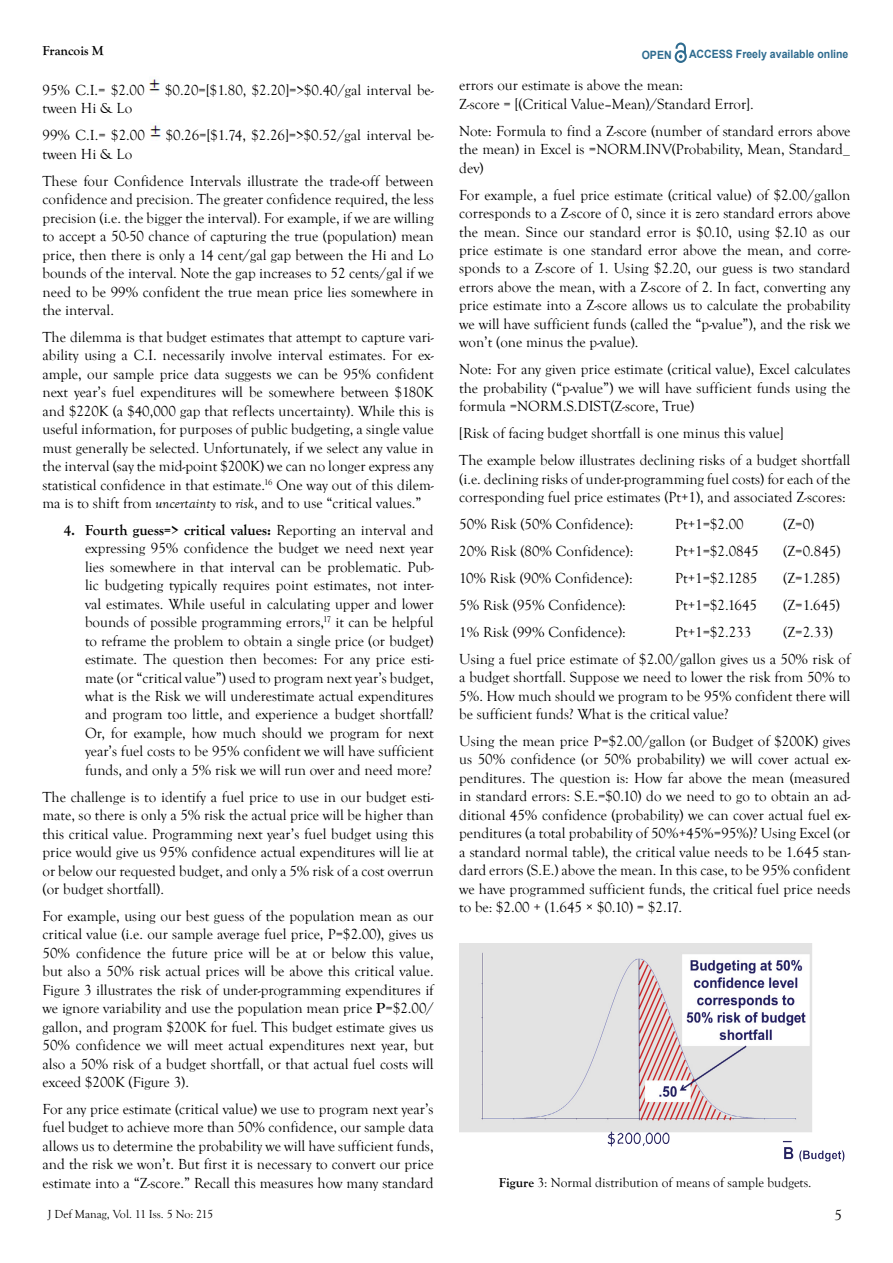
<style>
.page{position:relative;width:893px;height:1263px;background:#fff}
.page>*{position:absolute;margin:0;border:0;box-sizing:border-box;transform-origin:0 0}
.t1{font:15px/18.5px "Goudy Old Style T";color:#000;text-align:justify}
.t2{font:13.5px "Goudy Old Style T";color:#000}
.t3{font:700 13.5px "Goudy Old Style T";color:#000}
.t4{font:12px "Goudy Old Style T";color:#000}
.t5{font:700 11.4px "Arial";color:#2e6b8f;scale:.92 1}
.s1{font-style:italic}
.s2{font-weight:700}
</style>
<div class="page">
<svg style="left:675px;top:43px;width:12px;height:20px"></svg>
<img style="left:150px;top:77px;width:10px;height:14px">
<img style="left:150px;top:123px;width:10px;height:14px">
<img style="left:459px;top:943px;width:386px;height:219px">
<p class="t3" style="left:43px;top:43px;width:63px">Francois M</p>
<p class="t5" style="left:642px;top:47px;width:34px">OPEN</p>
<p class="t5" style="left:689px;top:47px;width:175px">ACCESS Freely available online</p>
<p class="t1" style="left:43px;top:81px;width:103px">95% C.I.= $2.00</p>
<p class="t1" style="left:165px;top:81px;width:270px">$0.20=[$1.80, $2.20]=&gt;$0.40/gal interval be-</p>
<p class="t1" style="left:43px;top:95px;width:104px;line-height:27px">tween Hi &amp; Lo<br>99% C.I.= $2.00</p>
<p class="t1" style="left:166px;top:127px;width:269px">$0.26=[$1.74, $2.26]=&gt;$0.52/gal interval be-</p>
<p class="t1" style="left:43px;top:141px;width:393px;line-height:27px">tween Hi &amp; Lo<br>These four Confidence Intervals illustrate the trade-off between</p>
<p class="t1" style="left:43px;top:190px;width:393px">confidence and precision. The greater confidence required, the less precision (i.e. the bigger the interval). For example, if we are willing to accept a 50-50 chance of capturing the true (population) mean price, then there is only a 14 cent/gal gap between the Hi and Lo bounds of the interval. Note the gap increases to 52 cents/gal if we need to be 99% confident the true mean price lies somewhere in the interval.</p>
<p class="t1" style="left:43px;top:328px;width:393px">The dilemma is that budget estimates that attempt to capture vari&shy;ability using a C.I. necessarily involve interval estimates. For ex&shy;ample, our sample price data suggests we can be 95% confident next year’s fuel expenditures will be somewhere between $180K and $220K (a $40,000 gap that reflects uncertainty). While this is useful information, for purposes of public budgeting, a single value must generally be selected. Unfortunately, if we select any value in the interval (say the mid-point $200K) we can no longer express any statistical confidence in that estimate.<sup>16</sup> One way out of this dilem&shy;ma is to shift from <span class="s1">uncertainty</span> to <span class="s1">risk</span>, and to use “critical values.”</p>
<p class="t1" style="left:85px;top:521px;width:350px;text-indent:-21px"><span class="s2">4. Fourth guess=&gt; critical values:</span> Reporting an interval and expressing 95% confidence the budget we need next year lies somewhere in that interval can be problematic. Pub&shy;lic budgeting typically requires point estimates, not inter&shy;val estimates. While useful in calculating upper and lower bounds of possible programming errors,<sup>17</sup> it can be helpful to reframe the problem to obtain a single price (or budget) estimate. The question then becomes: For any price esti&shy;mate (or “critical value”) used to program next year’s budget, what is the Risk we will underestimate actual expenditures and program too little, and experience a budget shortfall?<br>Or, for example, how much should we program for next year’s fuel costs to be 95% confident we will have sufficient funds, and only a 5% risk we will run over and need more?</p>
<p class="t1" style="left:43px;top:788px;width:393px">The challenge is to identify a fuel price to use in our budget esti&shy;mate, so there is only a 5% risk the actual price will be higher than this critical value. Programming next year’s fuel budget using this price would give us 95% confidence actual expenditures will lie at or below our requested budget, and only a 5% risk of a cost overrun (or budget shortfall).</p>
<p class="t1" style="left:43px;top:907px;width:393px">For example, using our best guess of the population mean as our critical value (i.e. our sample average fuel price, P=$2.00), gives us 50% confidence the future price will be at or below this value, but also a 50% risk actual prices will be above this critical value.<br>Figure 3 illustrates the risk of under-programming expenditures if we ignore variability and use the population mean price <span class="s2">P</span>=$2.00/ gallon, and program $200K for fuel. This budget estimate gives us 50% confidence we will meet actual expenditures next year, but also a 50% risk of a budget shortfall, or that actual fuel costs will exceed $200K (Figure 3).</p>
<p class="t1" style="left:43px;top:1100px;width:393px">For any price estimate (critical value) we use to program next year’s fuel budget to achieve more than 50% confidence, our sample data allows us to determine the probability we will have sufficient funds, and the risk we won’t. But first it is necessary to convert our price estimate into a “Z-score.” Recall this measures how many standard</p>
<p class="t1" style="left:459px;top:77px;width:296px">errors our estimate is above the mean:<br>Z-score = [(Critical Value–Mean)/Standard Error].</p>
<p class="t1" style="left:459px;top:122px;width:393px">Note: Formula to find a Z-score (number of standard errors above the mean) in Excel is =NORM.INV(Probability, Mean, Standard_ dev)</p>
<p class="t1" style="left:459px;top:186px;width:393px">For example, a fuel price estimate (critical value) of $2.00/gallon corresponds to a Z-score of 0, since it is zero standard errors above the mean. Since our standard error is $0.10, using $2.10 as our price estimate is one standard error above the mean, and corre&shy;sponds to a Z-score of 1. Using $2.20, our guess is two standard errors above the mean, with a Z-score of 2. In fact, converting any price estimate into a Z-score allows us to calculate the probability we will have sufficient funds (called the “p-value”), and the risk we won’t (one minus the p-value).</p>
<p class="t1" style="left:459px;top:360px;width:393px">Note: For any given price estimate (critical value), Excel calculates the probability (“p-value”) we will have sufficient funds using the formula =NORM.S.DIST(Z-score, True)</p>
<p class="t1" style="left:459px;top:420px;width:393px;line-height:27px">[Risk of facing budget shortfall is one minus this value]<br>The example below illustrates declining risks of a budget shortfall</p>
<p class="t1" style="left:459px;top:470px;width:393px">(i.e. declining risks of under-programming fuel costs) for each of the corresponding fuel price estimates (Pt+1), and associated Z-scores:</p>
<p class="t1" style="left:459px;top:515px;width:176px">50% Risk (50% Confidence):</p>
<p class="t1" style="left:675px;top:515px;width:70px">Pt+1=$2.00</p>
<p class="t1" style="left:783px;top:515px;width:33px">(Z=0)</p>
<p class="t1" style="left:459px;top:542px;width:176px">20% Risk (80% Confidence):</p>
<p class="t1" style="left:675px;top:542px;width:85px">Pt+1=$2.0845</p>
<p class="t1" style="left:783px;top:542px;width:59px">(Z=0.845)</p>
<p class="t1" style="left:459px;top:569px;width:175px">10% Risk (90% Confidence):</p>
<p class="t1" style="left:675px;top:569px;width:84px">Pt+1=$2.1285</p>
<p class="t1" style="left:783px;top:569px;width:58px">(Z=1.285)</p>
<p class="t1" style="left:459px;top:596px;width:168px">5% Risk (95% Confidence):</p>
<p class="t1" style="left:675px;top:596px;width:83px">Pt+1=$2.1645</p>
<p class="t1" style="left:783px;top:596px;width:58px">(Z=1.645)</p>
<p class="t1" style="left:459px;top:623px;width:168px">1% Risk (99% Confidence):</p>
<p class="t1" style="left:675px;top:623px;width:77px">Pt+1=$2.233</p>
<p class="t1" style="left:459px;top:619px;width:393px;line-height:27px;text-indent:324px">(Z=2.33)<br>Using a fuel price estimate of $2.00/gallon gives us a 50% risk of</p>
<p class="t1" style="left:459px;top:668px;width:393px">a budget shortfall. Suppose we need to lower the risk from 50% to 5%. How much should we program to be 95% confident there will be sufficient funds? What is the critical value?</p>
<p class="t1" style="left:459px;top:732px;width:393px">Using the mean price P=$2.00/gallon (or Budget of $200K) gives us 50% confidence (or 50% probability) we will cover actual ex&shy;penditures. The question is: How far above the mean (measured in standard errors: S.E.=$0.10) do we need to go to obtain an ad&shy;ditional 45% confidence (probability) we can cover actual fuel ex&shy;penditures (a total probability of 50%+45%=95%)? Using Excel (or a standard normal table), the critical value needs to be 1.645 stan&shy;dard errors (S.E.) above the mean. In this case, to be 95% confident we have programmed sufficient funds, the critical fuel price needs to be: $2.00 + (1.645 × $0.10) = $2.17.</p>
<p class="t2" style="left:499px;top:1175px;width:314px"><span class="s2">Figure</span> 3: Normal distribution of means of sample budgets.</p>
<p class="t4" style="left:48px;top:1207px;width:167px">J Def Manag, Vol. 11 Iss. 5 No: 215</p>
<p class="t1" style="left:834px;top:1207px;width:9px">5</p>
</div>
